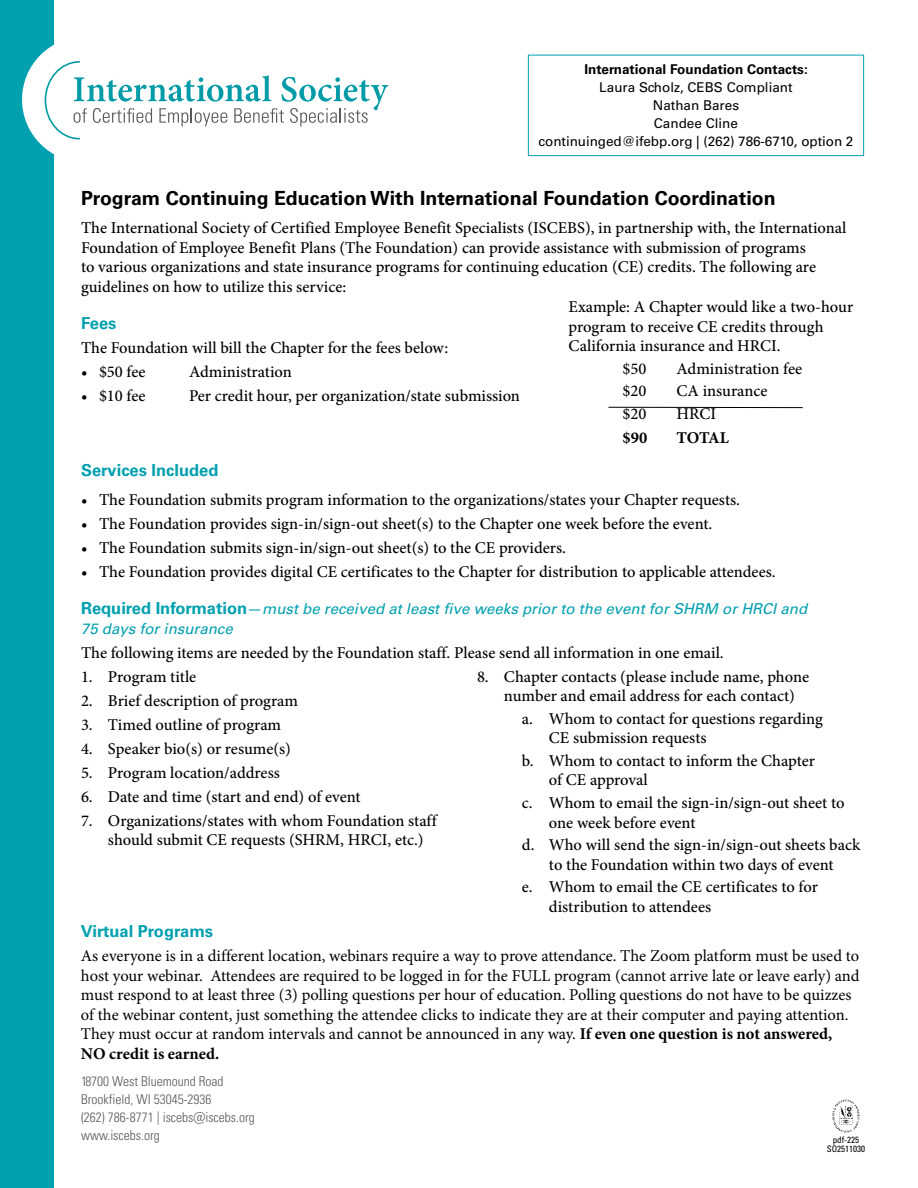
<style>
.page{position:relative;width:918px;height:1188px;background:#fff}
.page>*{position:absolute;margin:0;border:0;box-sizing:border-box;transform-origin:0 0}
.t1{font:700 19.5px "Univers LT Pro 65";color:#000}
.t2{font:500 16.5px/19.5px "Minion Pro";color:#000}
.t3{font:16.5px/19.5px "Minion Pro";letter-spacing:-.005em;color:#000}
.t4{font:700 16.5px "Univers LT Pro 65";color:#00a0af}
.t5{font:700 16.5px "Minion Pro";letter-spacing:-.02em;color:#000}
.t6{font:italic 15px/19.5px "Univers LT Pro 55";color:#00a0af}
.t7{font:13.5px/18px "Univers LT Pro 55 Roman";color:#000;text-align:center}
.t8{font:300 condensed 13.5px/18px "Univers LT Pro";color:#58595b}
.t9{font:700 13.5px "Univers LT Pro 65";color:#000}
.t10{font:condensed 9px/9px "Univers LT Pro";color:#000;text-align:center}
.s1{font-family:"Univers LT Pro 65";font-weight:700;font-style:normal;font-size:16.5px}
.s2{font-family:"Univers LT Pro 55 Roman";font-style:normal}
.s3{font-weight:700}
</style>
<div class="page">
<div style="left:0;top:0;width:54px;height:1188px;background:#00a0af"></div>
<img style="left:832px;top:1099px;width:28px;height:34px">
<div style="left:22px;top:37px;width:126px;height:125px;background:#fff;border-radius:50%"></div>
<svg style="left:45px;top:61px;width:343px;height:79px"></svg>
<hr style="left:608px;top:407px;width:195px;height:1px;background:#000">
<div style="left:528px;top:55px;width:336px;height:101px;border:1px solid #00a0af"></div>
<p class="t9" style="left:585px;top:60px;width:225px">International Foundation Contacts:</p>
<p class="t7" style="left:539px;top:78px;width:316px">Laura Scholz, CEBS Compliant<br>Nathan Bares<br>Candee Cline<br>continuinged@ifebp.org | (262) 786-6710, option 2</p>
<p class="t1" style="left:81px;top:184px;width:696px">Program Continuing Education With International Foundation Coordination</p>
<p class="t2" style="left:81px;top:218px;width:767px">The International Society of Certified Employee Benefit Specialists (ISCEBS), in partnership with, the International Foundation of Employee Benefit Plans (The Foundation) can provide assistance with submission of programs<br>to various organizations and state insurance programs for continuing education (CE) credits. The following are guidelines on how to utilize this service:</p>
<p class="t4" style="left:81px;top:312px;width:37px">Fees</p>
<p class="t2" style="left:81px;top:338px;width:369px">The Foundation will bill the Chapter for the fees below:</p>
<p class="t2" style="left:81px;top:362px;width:66px">• $50 fee</p>
<p class="t2" style="left:189px;top:362px;width:104px">Administration</p>
<p class="t2" style="left:81px;top:386px;width:66px">• $10 fee</p>
<p class="t2" style="left:189px;top:386px;width:333px">Per credit hour, per organization/state submission</p>
<p class="t2" style="left:569px;top:297px;width:286px">Example: A Chapter would like a two-hour program to receive CE credits through<br>California insurance and HRCI.</p>
<p class="t2" style="left:623px;top:359px;width:25px">$50</p>
<p class="t2" style="left:677px;top:359px;width:127px">Administration fee</p>
<p class="t2" style="left:623px;top:381px;width:25px">$20</p>
<p class="t2" style="left:677px;top:381px;width:92px">CA insurance</p>
<p class="t2" style="left:623px;top:404px;width:25px">$20</p>
<p class="t2" style="left:677px;top:404px;width:41px">HRCI</p>
<p class="t5" style="left:623px;top:426px;width:26px">$90</p>
<p class="t5" style="left:677px;top:426px;width:54px">TOTAL</p>
<p class="t4" style="left:81px;top:459px;width:139px">Services Included</p>
<p class="t2" style="left:81px;top:490px;width:661px">• The Foundation submits program information to the organizations/states your Chapter requests.</p>
<p class="t2" style="left:81px;top:514px;width:633px">• The Foundation provides sign-in/sign-out sheet(s) to the Chapter one week before the event.</p>
<p class="t2" style="left:81px;top:538px;width:486px">• The Foundation submits sign-in/sign-out sheet(s) to the CE providers.</p>
<p class="t2" style="left:81px;top:562px;width:696px">• The Foundation provides digital CE certificates to the Chapter for distribution to applicable attendees.</p>
<p class="t6" style="left:81px;top:599px;width:728px"><span class="s1">Required Information</span><span class="s2">—</span>must be received at least five weeks prior to the event for SHRM or HRCI and<br>75 days for insurance</p>
<p class="t2" style="left:81px;top:643px;width:644px">The following items are needed by the Foundation staff. Please send all information in one email.</p>
<p class="t2" style="left:81px;top:667px;width:117px">1. Program title</p>
<p class="t2" style="left:81px;top:691px;width:219px">2. Brief description of program</p>
<p class="t2" style="left:81px;top:715px;width:202px">3. Timed outline of program</p>
<p class="t2" style="left:81px;top:739px;width:211px">4. Speaker bio(s) or resume(s)</p>
<p class="t2" style="left:81px;top:763px;width:200px">5. Program location/address</p>
<p class="t2" style="left:81px;top:787px;width:281px">6. Date and time (start and end) of event</p>
<p class="t2" style="left:108px;top:811px;width:330px;text-indent:-27px">7. Organizations/states with whom Foundation staff should submit CE requests (SHRM, HRCI, etc.)</p>
<p class="t2" style="left:504px;top:667px;width:307px;text-indent:-27px">8. Chapter contacts (please include name, phone number and email address for each contact)</p>
<p class="t2" style="left:549px;top:709px;width:276px;text-indent:-27px">a. Whom to contact for questions regarding<br>CE submission requests</p>
<p class="t2" style="left:549px;top:751px;width:268px;text-indent:-27px">b. Whom to contact to inform the Chapter of CE approval</p>
<p class="t2" style="left:549px;top:793px;width:297px;text-indent:-27px">c. Whom to email the sign-in/sign-out sheet to one week before event</p>
<p class="t2" style="left:522px;top:835px;width:340px;text-align:center">d. Who will send the sign-in/sign-out sheets back to the Foundation within two days of event</p>
<p class="t2" style="left:549px;top:877px;width:270px;text-indent:-27px">e. Whom to email the CE certificates to for distribution to attendees</p>
<p class="t4" style="left:81px;top:920px;width:134px">Virtual Programs</p>
<p class="t3" style="left:81px;top:946px;width:780px">As everyone is in a different location, webinars require a way to prove attendance. The Zoom platform must be used to host your webinar. Attendees are required to be logged in for the FULL program (cannot arrive late or leave early) and must respond to at least three (3) polling questions per hour of education. Polling questions do not have to be quizzes of the webinar content, just something the attendee clicks to indicate they are at their computer and paying attention.<br>They must occur at random intervals and cannot be announced in any way. <span class="s3">If even one question is not answered, NO credit is earned.</span></p>
<p class="t8" style="left:81px;top:1071px;width:175px">18700 West Bluemound Road<br>Brookfield, WI 53045-2936<br>(262) 786-8771 | iscebs@iscebs.org www.iscebs.org</p>
<p class="t10" style="left:827px;top:1135px;width:40px">pdf-225<br>SO2511030</p>
</div>
